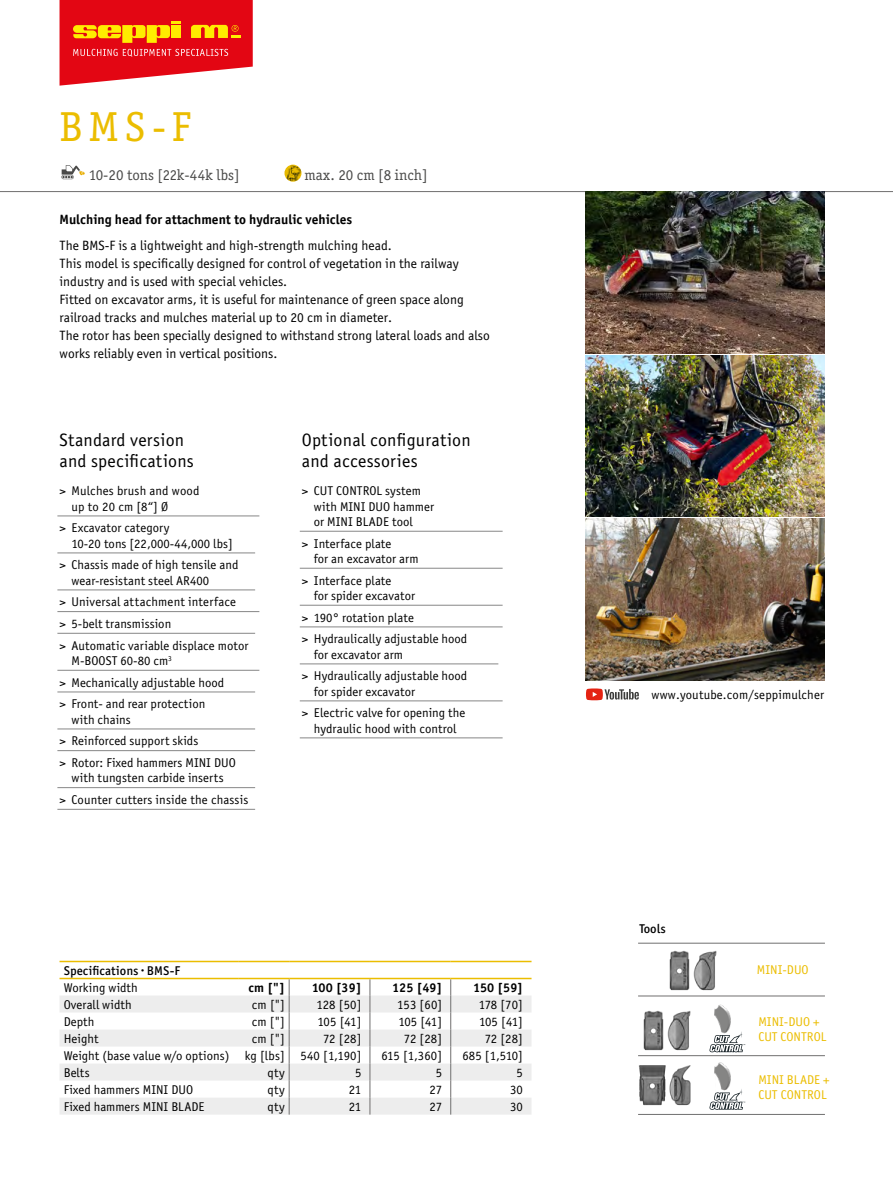
<style>
.page{position:relative;width:893px;height:1191px;background:#fff}
.page>*{position:absolute;margin:0;border:0;box-sizing:border-box;transform-origin:0 0}
.t1{font:42px "Officina Serif ITC";color:#ebbd00}
.t2{font:18px/21.6px "Officina Sans Book ITC";letter-spacing:.01em;color:#000}
.t3{font:15px "Officina Serif ITC";color:#4a4a49}
.t4{font:13.5px/18px "Officina Sans Book ITC";color:#000}
.t5{font:13.5px "Officina Sans Bold ITC";color:#000}
.t6{font:12.75px/21.8px "Officina Sans Book ITC";color:#000}
.t7{font:12.75px/15.3px "Officina Sans Book ITC";color:#ebbd00}
.t8{font:12.75px "Officina Sans Bold ITC";letter-spacing:.01em;color:#000}
.t9{font:12.75px "Officina Sans Medium ITC";color:#000}
</style>
<div class="page">
<svg style="left:60px;top:0;width:193px;height:86px;background:#e93f30"></svg>
<hr style="left:0;top:191px;width:893px;height:1px;background:#706f6f">
<img style="left:586px;top:355px;width:238px;height:162px">
<img style="left:586px;top:192px;width:238px;height:161px">
<svg style="left:586px;top:688px;width:53px;height:12px"></svg>
<img style="left:586px;top:519px;width:238px;height:161px">
<svg style="left:61px;top:175px;width:13px;height:4px"></svg>
<svg style="left:62px;top:165px;width:23px;height:13px"></svg>
<img style="left:284px;top:165px;width:17px;height:16px">
<hr style="left:638px;top:943px;width:187px;height:1px;background:#706f6f">
<hr style="left:638px;top:1114px;width:187px;height:1px;background:#706f6f">
<hr style="left:638px;top:1055px;width:187px;height:1px;background:#706f6f">
<hr style="left:638px;top:995px;width:187px;height:1px;background:#706f6f">
<img style="left:643px;top:1010px;width:48px;height:41px">
<img style="left:639px;top:1065px;width:52px;height:41px">
<svg style="left:709px;top:1041px;width:36px;height:11px"></svg>
<img style="left:714px;top:1004px;width:29px;height:37px">
<svg style="left:709px;top:1098px;width:36px;height:11px"></svg>
<img style="left:703px;top:1056px;width:42px;height:42px">
<img style="left:657px;top:943px;width:72px;height:48px">
<hr style="left:57px;top:515px;width:202px;height:1px;background:#878787">
<hr style="left:57px;top:552px;width:198px;height:1px;background:#878787">
<hr style="left:57px;top:589px;width:198px;height:1px;background:#878787">
<hr style="left:57px;top:611px;width:202px;height:1px;background:#878787">
<hr style="left:57px;top:633px;width:198px;height:1px;background:#878787">
<hr style="left:57px;top:670px;width:202px;height:1px;background:#878787">
<hr style="left:57px;top:691px;width:198px;height:1px;background:#878787">
<hr style="left:57px;top:728px;width:198px;height:1px;background:#878787">
<hr style="left:57px;top:750px;width:198px;height:1px;background:#878787">
<hr style="left:57px;top:787px;width:198px;height:1px;background:#878787">
<hr style="left:57px;top:809px;width:198px;height:1px;background:#878787">
<hr style="left:300px;top:531px;width:203px;height:1px;background:#878787">
<hr style="left:300px;top:568px;width:203px;height:1px;background:#878787">
<hr style="left:300px;top:605px;width:203px;height:1px;background:#878787">
<hr style="left:300px;top:626px;width:203px;height:1px;background:#878787">
<hr style="left:300px;top:663px;width:198px;height:1px;background:#878787">
<hr style="left:300px;top:700px;width:203px;height:1px;background:#878787">
<hr style="left:300px;top:737px;width:203px;height:1px;background:#878787">
<svg style="left:60px;top:995px;width:471px;height:119px;fill:#ededed"></svg>
<svg style="left:450px;top:979px;width:1px;height:135px"></svg>
<svg style="left:289px;top:979px;width:1px;height:135px"></svg>
<svg style="left:370px;top:979px;width:1px;height:135px"></svg>
<hr style="left:60px;top:960px;width:178px;height:2px;background:#ebbd00">
<hr style="left:238px;top:960px;width:51px;height:2px;background:#ebbd00">
<hr style="left:289px;top:960px;width:81px;height:2px;background:#ebbd00">
<hr style="left:370px;top:960px;width:81px;height:2px;background:#ebbd00">
<hr style="left:451px;top:960px;width:80px;height:2px;background:#ebbd00">
<hr style="left:60px;top:977px;width:178px;height:2px;background:#ebbd00">
<hr style="left:238px;top:977px;width:51px;height:2px;background:#ebbd00">
<hr style="left:289px;top:977px;width:81px;height:2px;background:#ebbd00">
<hr style="left:370px;top:977px;width:81px;height:2px;background:#ebbd00">
<hr style="left:451px;top:977px;width:80px;height:2px;background:#ebbd00">
<h1 class="t1" style="left:60px;top:100px;width:133px">BMS-F</h1>
<p class="t3" style="left:89px;top:165px;width:152px">10-20 tons [22k-44k lbs]</p>
<p class="t3" style="left:304px;top:165px;width:125px">max. 20 cm [8 inch]</p>
<p class="t5" style="left:60px;top:210px;width:294px">Mulching head for attachment to hydraulic vehicles</p>
<p class="t4" style="left:60px;top:236px;width:432px">The BMS-F is a lightweight and high-strength mulching head.<br>This model is specifically designed for control of vegetation in the railway industry and is used with special vehicles.<br>Fitted on excavator arms, it is useful for maintenance of green space along railroad tracks and mulches material up to 20 cm in diameter.<br>The rotor has been specially designed to withstand strong lateral loads and also works reliably even in vertical positions.</p>
<h2 class="t2" style="left:60px;top:428px;width:136px">Standard version and specifications</h2>
<p class="t6" style="left:72px;top:483px;width:129px;line-height:15.3px;text-indent:-12px">&gt; Mulches brush and wood up to 20 cm [8“] Ø</p>
<p class="t6" style="left:72px;top:520px;width:163px;line-height:15.3px;text-indent:-12px">&gt; Excavator category<br>10-20 tons [22,000-44,000 lbs]</p>
<p class="t6" style="left:72px;top:557px;width:168px;line-height:15.3px;text-indent:-12px">&gt; Chassis made of high tensile and wear-resistant steel AR400</p>
<p class="t6" style="left:60px;top:590px;width:190px">&gt; Universal attachment interface<br>&gt; 5-belt transmission<br>&gt; Automatic variable displace motor</p>
<p class="t6" style="left:60px;top:649px;width:166px;text-indent:12px">M-BOOST 60-80 cm<sup>3<br></sup>&gt; Mechanically adjustable hood &gt; Front- and rear protection</p>
<p class="t6" style="left:60px;top:708px;width:178px;text-indent:12px">with chains<br>&gt; Reinforced support skids<br>&gt; Rotor: Fixed hammers MINI DUO</p>
<p class="t6" style="left:60px;top:766px;width:190px;text-indent:12px">with tungsten carbide inserts<br>&gt; Counter cutters inside the chassis</p>
<h2 class="t2" style="left:302px;top:428px;width:170px">Optional configuration and accessories</h2>
<p class="t6" style="left:314px;top:483px;width:122px;line-height:15.3px;text-indent:-12px">&gt; CUT CONTROL system with MINI DUO hammer or MINI BLADE tool</p>
<p class="t6" style="left:314px;top:535px;width:106px;line-height:15.3px;text-indent:-12px">&gt; Interface plate<br>for an excavator arm</p>
<p class="t6" style="left:314px;top:572px;width:103px;line-height:15.3px;text-indent:-12px">&gt; Interface plate<br>for spider excavator</p>
<p class="t6" style="left:302px;top:606px;width:167px">&gt; 190° rotation plate<br>&gt; Hydraulically adjustable hood</p>
<p class="t6" style="left:302px;top:643px;width:167px;text-indent:12px">for excavator arm<br>&gt; Hydraulically adjustable hood</p>
<p class="t6" style="left:302px;top:680px;width:165px;text-indent:12px">for spider excavator<br>&gt; Electric valve for opening the</p>
<p class="t6" style="left:314px;top:717px;width:144px">hydraulic hood with control</p>
<p class="t9" style="left:64px;top:961px;width:118px">Specifications · BMS-F</p>
<p class="t6" style="left:64px;top:976px;width:76px">Working width</p>
<p class="t8" style="left:248px;top:979px;width:38px">cm ["]</p>
<p class="t8" style="left:312px;top:979px;width:51px">100 [39]</p>
<p class="t8" style="left:392px;top:979px;width:51px">125 [49]</p>
<p class="t8" style="left:473px;top:979px;width:51px">150 [59]</p>
<p class="t6" style="left:64px;top:993px;width:70px">Overall width</p>
<p class="t6" style="left:252px;top:993px;width:34px">cm ["]</p>
<p class="t6" style="left:316px;top:993px;width:46px">128 [50]</p>
<p class="t6" style="left:397px;top:993px;width:46px">153 [60]</p>
<p class="t6" style="left:479px;top:993px;width:46px">178 [70]</p>
<p class="t6" style="left:64px;top:1010px;width:32px">Depth</p>
<p class="t6" style="left:252px;top:1010px;width:34px">cm ["]</p>
<p class="t6" style="left:318px;top:1010px;width:45px">105 [41]</p>
<p class="t6" style="left:398px;top:1010px;width:45px">105 [41]</p>
<p class="t6" style="left:479px;top:1010px;width:45px">105 [41]</p>
<p class="t6" style="left:64px;top:1027px;width:36px">Height</p>
<p class="t6" style="left:252px;top:1027px;width:34px">cm ["]</p>
<p class="t6" style="left:323px;top:1027px;width:40px">72 [28]</p>
<p class="t6" style="left:404px;top:1027px;width:40px">72 [28]</p>
<p class="t6" style="left:485px;top:1027px;width:40px">72 [28]</p>
<p class="t6" style="left:64px;top:1044px;width:299px">Weight (base value w/o options) kg [lbs] 540 [1,190]</p>
<p class="t6" style="left:381px;top:1044px;width:62px">615 [1,360]</p>
<p class="t6" style="left:462px;top:1044px;width:62px">685 [1,510]</p>
<p class="t6" style="left:64px;top:1061px;width:28px">Belts</p>
<p class="t6" style="left:268px;top:1061px;width:19px">qty</p>
<p class="t6" style="left:355px;top:1061px;width:8px">5</p>
<p class="t6" style="left:436px;top:1061px;width:8px">5</p>
<p class="t6" style="left:517px;top:1061px;width:8px">5</p>
<p class="t6" style="left:64px;top:1078px;width:131px">Fixed hammers MINI DUO</p>
<p class="t6" style="left:268px;top:1078px;width:19px">qty</p>
<p class="t6" style="left:349px;top:1078px;width:14px">21</p>
<p class="t6" style="left:430px;top:1078px;width:14px">27</p>
<p class="t6" style="left:510px;top:1078px;width:14px">30</p>
<p class="t6" style="left:64px;top:1095px;width:143px">Fixed hammers MINI BLADE</p>
<p class="t6" style="left:268px;top:1095px;width:19px">qty</p>
<p class="t6" style="left:349px;top:1095px;width:14px">21</p>
<p class="t6" style="left:430px;top:1095px;width:14px">27</p>
<p class="t6" style="left:510px;top:1095px;width:14px">30</p>
<p class="t6" style="left:652px;top:683px;width:174px">www.youtube.com/seppimulcher</p>
<p class="t9" style="left:639px;top:919px;width:28px">Tools</p>
<p class="t7" style="left:757px;top:961px;width:53px">MINI-DUO</p>
<p class="t7" style="left:758px;top:1013px;width:70px">MINI-DUO +<br>CUT CONTROL</p>
<p class="t7" style="left:758px;top:1071px;width:73px">MINI BLADE +<br>CUT CONTROL</p>
</div>
